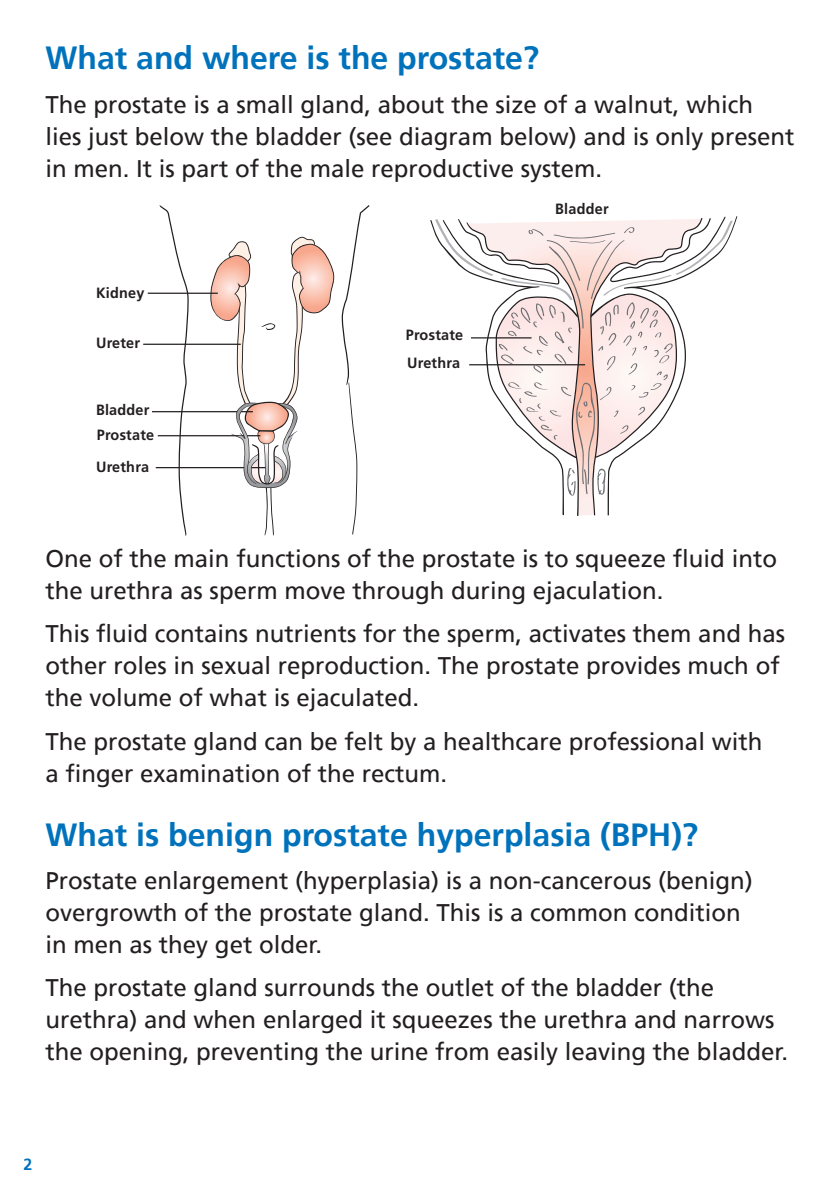
<style>
.page{position:relative;width:840px;height:1191px;background:#fff}
.page>*{position:absolute;margin:0;border:0;box-sizing:border-box;transform-origin:0 0}
.Large_title{font:700 32px "Frutiger";color:#0072bc}
.Large_title-2{font:24px/32px "Frutiger";color:#231f20}
.Bullet_points{font:24px/32px "Frutiger";color:#231f20}
.t1{font:700 16px "Frutiger";color:#0072bc}
.t2{font:700 14.8px/24.8px "Frutiger";color:#231f20}
</style>
<div class="page">
<svg style="left:159px;top:205px;width:29px;height:331px"></svg>
<svg style="left:341px;top:205px;width:28px;height:329px"></svg>
<hr style="left:148px;top:293px;width:70px;height:1px;background:#231f20">
<hr style="left:143px;top:344px;width:98px;height:1px;background:#231f20">
<hr style="left:152px;top:411px;width:101px;height:1px;background:#231f20">
<hr style="left:158px;top:435px;width:102px;height:1px;background:#231f20">
<hr style="left:156px;top:467px;width:110px;height:1px;background:#231f20">
<svg style="left:210px;top:236px;width:124px;height:300px"></svg>
<svg style="left:430px;top:216px;width:307px;height:300px"></svg>
<p class="Large_title" style="left:45px;top:39px;width:495px">What and where is the prostate?</p>
<p class="Large_title-2" style="left:45px;top:88px;width:750px">The prostate is a small gland, about the size of a walnut, which lies just below the bladder (see diagram below) and is only present in men. It is part of the male reproductive system.</p>
<p class="t2" style="left:96px;top:280px;width:50px">Kidney</p>
<p class="t2" style="left:96px;top:330px;width:46px">Ureter</p>
<p class="t2" style="left:96px;top:397px;width:60px">Bladder<br>Prostate</p>
<p class="t2" style="left:96px;top:454px;width:55px">Urethra</p>
<p class="t2" style="left:405px;top:321px;width:59px;line-height:27.8px">Prostate<br>Urethra</p>
<p class="t2" style="left:555px;top:196px;width:55px">Bladder</p>
<p class="Large_title-2" style="left:45px;top:543px;width:732px">One of the main functions of the prostate is to squeeze fluid into the urethra as sperm move through during ejaculation.</p>
<p class="Large_title-2" style="left:45px;top:618px;width:740px">This fluid contains nutrients for the sperm, activates them and has other roles in sexual reproduction. The prostate provides much of the volume of what is ejaculated.</p>
<p class="Large_title-2" style="left:45px;top:725px;width:718px">The prostate gland can be felt by a healthcare professional with</p>
<p class="Large_title-2" style="left:45px;top:757px;width:403px">a finger examination of the rectum.</p>
<p class="Large_title" style="left:45px;top:815px;width:653px">What is benign prostate hyperplasia (BPH)?</p>
<p class="Bullet_points" style="left:45px;top:865px;width:708px">Prostate enlargement (hyperplasia) is a non-cancerous (benign) overgrowth of the prostate gland. This is a common condition</p>
<p class="Bullet_points" style="left:45px;top:929px;width:278px">in men as they get older.</p>
<p class="Bullet_points" style="left:45px;top:972px;width:743px">The prostate gland surrounds the outlet of the bladder (the urethra) and when enlarged it squeezes the urethra and narrows the opening, preventing the urine from easily leaving the bladder.</p>
<p class="t1" style="left:24px;top:1154px;width:10px">2</p>
</div>
